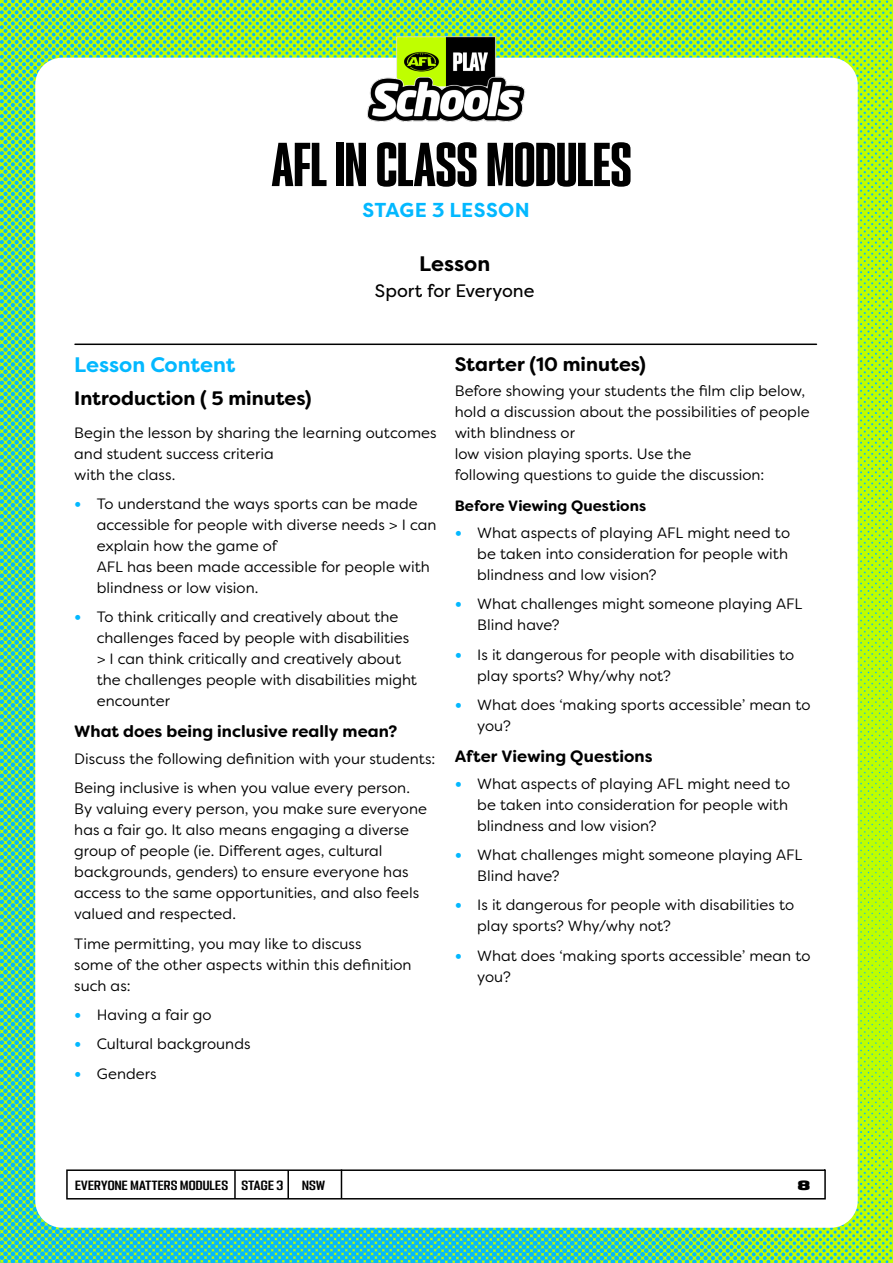
<style>
.page{position:relative;width:893px;height:1263px;background:#fff}
.page>*{position:absolute;margin:0;border:0;box-sizing:border-box;transform-origin:0 0}
.t1{font:55.5px "PODIUM Sharp 2.10";letter-spacing:-.005em;color:#000}
.t2{font:700 21px "Filson Pro";letter-spacing:-.005em;color:#03b8ff}
.t3{font:700 21px "Filson Pro";letter-spacing:-.005em;color:#000}
.t4{font:700 20.1px "Filson Pro";letter-spacing:.02em;color:#03b8ff}
.t5{font:700 19.5px "Filson Soft";color:#000}
.t6{font:18px "Filson Pro";color:#000}
.t7{font:700 16.5px "Filson Soft";color:#000}
.t8{font:15px/21px "Filson Soft";color:#000}
.t9{font:700 15px "Filson Soft";letter-spacing:.005em;color:#000}
.t10{font:12px "PODIUM Sharp 4.9";letter-spacing:.015em;color:#000}
.t11{font:12px "PODIUM Sharp 7.12";color:#000}
.s1{font-weight:700;font-size:18px;color:#03b8ff}
</style>
<div class="page">
<img style="left:0;top:0;width:893px;height:1263px">
<div style="left:35px;top:58px;width:823px;height:1170px;background:#fff;border-radius:27px"></div>
<svg style="left:66px;top:1169px;width:760px;height:31px"></svg>
<img style="left:332px;top:0;width:229px;height:122px">
<hr style="left:75px;top:344px;width:741px;height:1px;background:#000">
<h1 class="t1" style="left:272px;top:129px;width:361px">AFL IN CLASS MODULES</h1>
<h3 class="t4" style="left:362px;top:197px;width:169px">STAGE 3 LESSON</h3>
<h2 class="t3" style="left:419px;top:251px;width:73px">Lesson</h2>
<p class="t6" style="left:375px;top:278px;width:161px">Sport for Everyone</p>
<h2 class="t2" style="left:74px;top:352px;width:163px">Lesson Content</h2>
<h3 class="t5" style="left:74px;top:385px;width:239px">Introduction ( 5 minutes)</h3>
<p class="t8" style="left:74px;top:422px;width:364px">Begin the lesson by sharing the learning outcomes and student success criteria<br>with the class.</p>
<p class="t8" style="left:97px;top:493px;width:341px;text-indent:-22px"><span class="s1">•</span> To understand the ways sports can be made accessible for people with diverse needs &gt; I can explain how the game of<br>AFL has been made accessible for people with blindness or low vision.</p>
<p class="t8" style="left:97px;top:606px;width:322px;text-indent:-22px"><span class="s1">•</span> To think critically and creatively about the challenges faced by people with disabilities &gt; I can think critically and creatively about the challenges people with disabilities might encounter</p>
<p class="t7" style="left:74px;top:721px;width:325px">What does being inclusive really mean?</p>
<p class="t8" style="left:74px;top:744px;width:363px;line-height:29.2px">Discuss the following definition with your students:<br>Being inclusive is when you value every person.</p>
<p class="t8" style="left:74px;top:798px;width:354px">By valuing every person, you make sure everyone has a fair go. It also means engaging a diverse group of people (ie. Different ages, cultural backgrounds, genders) to ensure everyone has access to the same opportunities, and also feels valued and respected.</p>
<p class="t8" style="left:74px;top:933px;width:339px">Time permitting, you may like to discuss<br>some of the other aspects within this definition such as:</p>
<p class="t8" style="left:74px;top:1004px;width:139px"><span class="s1">•</span> Having a fair go</p>
<p class="t8" style="left:74px;top:1033px;width:178px"><span class="s1">•</span> Cultural backgrounds</p>
<p class="t8" style="left:74px;top:1063px;width:84px"><span class="s1">•</span> Genders</p>
<h3 class="t5" style="left:455px;top:351px;width:193px">Starter (10 minutes)</h3>
<p class="t8" style="left:455px;top:380px;width:356px">Before showing your students the film clip below, hold a discussion about the possibilities of people with blindness or<br>low vision playing sports. Use the<br>following questions to guide the discussion:</p>
<p class="t9" style="left:455px;top:496px;width:193px">Before Viewing Questions</p>
<p class="t8" style="left:477px;top:522px;width:314px;text-indent:-22px"><span class="s1">•</span> What aspects of playing AFL might need to be taken into consideration for people with blindness and low vision?</p>
<p class="t8" style="left:477px;top:593px;width:327px;text-indent:-22px"><span class="s1">•</span> What challenges might someone playing AFL<br>Blind have?</p>
<p class="t8" style="left:477px;top:644px;width:319px;text-indent:-22px"><span class="s1">•</span> Is it dangerous for people with disabilities to play sports? Why/why not?</p>
<p class="t8" style="left:477px;top:694px;width:335px;text-indent:-22px"><span class="s1">•</span> What does ‘making sports accessible’ mean to you?</p>
<p class="t7" style="left:455px;top:745px;width:199px">After Viewing Questions</p>
<p class="t8" style="left:477px;top:773px;width:314px;text-indent:-22px"><span class="s1">•</span> What aspects of playing AFL might need to be taken into consideration for people with blindness and low vision?</p>
<p class="t8" style="left:477px;top:844px;width:327px;text-indent:-22px"><span class="s1">•</span> What challenges might someone playing AFL<br>Blind have?</p>
<p class="t8" style="left:477px;top:894px;width:319px;text-indent:-22px"><span class="s1">•</span> Is it dangerous for people with disabilities to play sports? Why/why not?</p>
<p class="t8" style="left:477px;top:945px;width:335px;text-indent:-22px"><span class="s1">•</span> What does ‘making sports accessible’ mean to you?</p>
<p class="t10" style="left:75px;top:1177px;width:210px">EVERYONE MATTERS MODULES STAGE 3</p>
<p class="t10" style="left:302px;top:1177px;width:24px">NSW</p>
<p class="t11" style="left:798px;top:1177px;width:14px">8</p>
</div>
